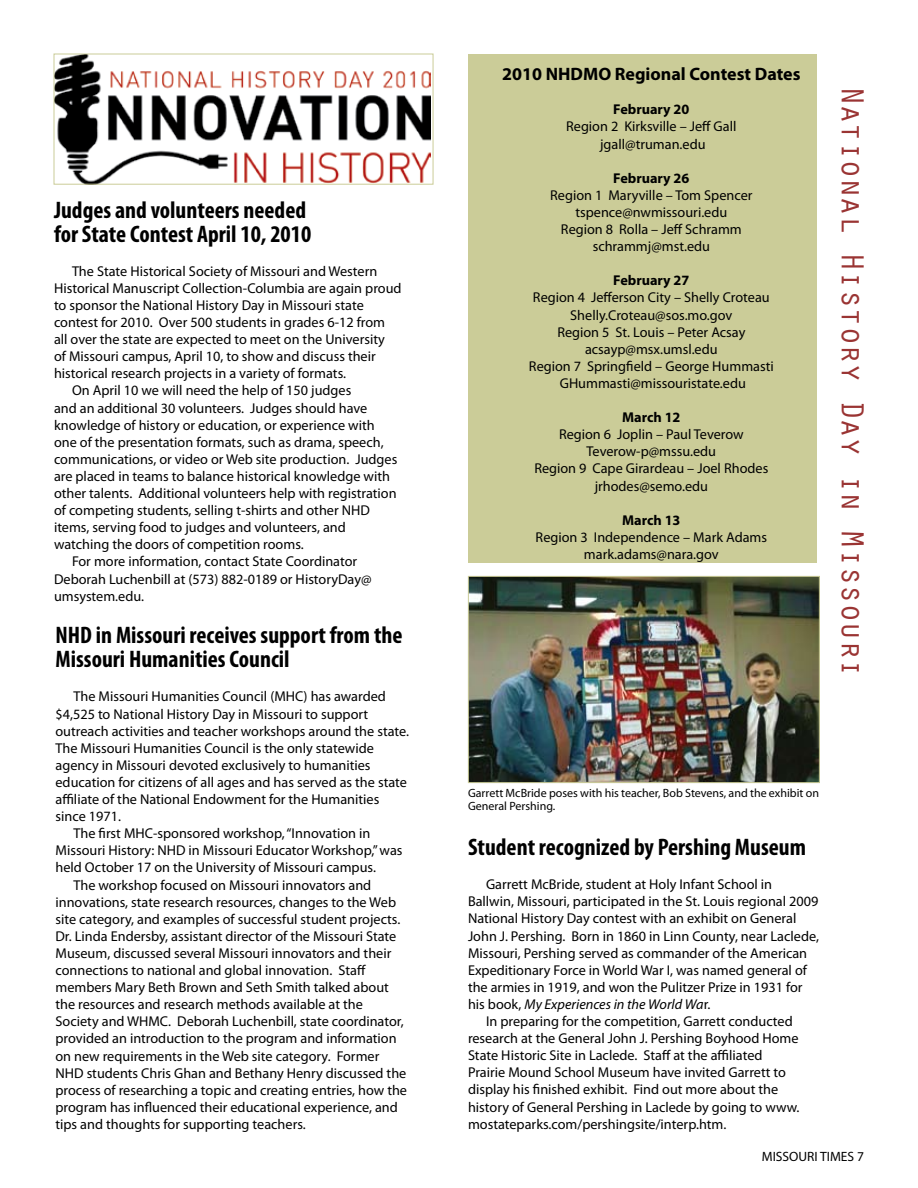
<style>
.page{position:relative;width:918px;height:1188px;background:#fff}
.page>*{position:absolute;margin:0;border:0;box-sizing:border-box;transform-origin:0 0}
.t1{font:33px "Orator Std";letter-spacing:-.04em;color:#9a3433}
.t2{font:700 condensed 24px/24px "Myriad Pro";color:#000}
.t3{font:700 18px "Myriad Pro";color:#000}
.t4{font:14.25px/17.1px "Myriad Pro";color:#000;text-align:center}
.t5{font:700 14.25px "Myriad Pro";color:#000}
.t6{font:italic 14.25px "Myriad Pro";color:#000}
.t7{font:13.5px "Myriad Pro";color:#000}
.t8{font:12px/13.5px "Myriad Pro";color:#000}
.s1{font-style:normal}
</style>
<div class="page">
<img style="left:56px;top:56px;width:375px;height:127px">
<div style="left:54px;top:54px;width:379px;height:131px;border:1px solid #cbcc98"></div>
<img style="left:470px;top:578px;width:348px;height:203px">
<div style="left:468px;top:576px;width:352px;height:207px;border:1px solid #cbcc98"></div>
<div style="left:468px;top:54px;width:349px;height:508px;background:#cbcc98"></div>
<h2 class="t2" style="left:54px;top:197px;width:259px">Judges and volunteers needed for State Contest April 10, 2010</h2>
<p class="t4" style="left:72px;top:262px;width:307px">The State Historical Society of Missouri and Western</p>
<p class="t4" style="left:54px;top:279px;width:349px">Historical Manuscript Collection-Columbia are again proud</p>
<p class="t4" style="left:54px;top:296px;width:311px">to sponsor the National History Day in Missouri state</p>
<p class="t4" style="left:54px;top:313px;width:333px">contest for 2010. Over 500 students in grades 6-12 from</p>
<p class="t4" style="left:54px;top:331px;width:332px">all over the state are expected to meet on the University</p>
<p class="t4" style="left:54px;top:348px;width:323px">of Missouri campus, April 10, to show and discuss their</p>
<p class="t4" style="left:54px;top:365px;width:294px">historical research projects in a variety of formats.</p>
<p class="t4" style="left:72px;top:382px;width:281px">On April 10 we will need the help of 150 judges</p>
<p class="t4" style="left:54px;top:399px;width:315px">and an additional 30 volunteers. Judges should have</p>
<p class="t4" style="left:54px;top:416px;width:322px">knowledge of history or education, or experience with</p>
<p class="t4" style="left:54px;top:433px;width:331px">one of the presentation formats, such as drama, speech,</p>
<p class="t4" style="left:54px;top:450px;width:345px">communications, or video or Web site production. Judges</p>
<p class="t4" style="left:54px;top:467px;width:338px">are placed in teams to balance historical knowledge with</p>
<p class="t4" style="left:54px;top:484px;width:344px">other talents. Additional volunteers help with registration</p>
<p class="t4" style="left:54px;top:502px;width:317px">of competing students, selling t-shirts and other NHD</p>
<p class="t4" style="left:54px;top:519px;width:293px">items, serving food to judges and volunteers, and</p>
<p class="t4" style="left:54px;top:536px;width:251px">watching the doors of competition rooms.</p>
<p class="t4" style="left:72px;top:553px;width:287px">For more information, contact State Coordinator</p>
<p class="t4" style="left:54px;top:570px;width:319px">Deborah Luchenbill at (573) 882-0189 or HistoryDay@</p>
<p class="t4" style="left:54px;top:587px;width:92px">umsystem.edu.</p>
<h2 class="t2" style="left:56px;top:623px;width:349px">NHD in Missouri receives support from the<br>Missouri Humanities Council</h2>
<p class="t4" style="left:74px;top:688px;width:314px">The Missouri Humanities Council (MHC) has awarded</p>
<p class="t4" style="left:56px;top:705px;width:314px">$4,525 to National History Day in Missouri to support</p>
<p class="t4" style="left:56px;top:722px;width:355px">outreach activities and teacher workshops around the state.</p>
<p class="t4" style="left:56px;top:739px;width:320px">The Missouri Humanities Council is the only statewide</p>
<p class="t4" style="left:56px;top:756px;width:317px">agency in Missouri devoted exclusively to humanities</p>
<p class="t4" style="left:56px;top:773px;width:353px">education for citizens of all ages and has served as the state</p>
<p class="t4" style="left:56px;top:790px;width:325px">affiliate of the National Endowment for the Humanities</p>
<p class="t4" style="left:56px;top:808px;width:67px">since 1971.</p>
<p class="t4" style="left:74px;top:825px;width:298px">The first MHC-sponsored workshop, “Innovation in</p>
<p class="t4" style="left:56px;top:842px;width:349px">Missouri History: NHD in Missouri Educator Workshop,” was</p>
<p class="t4" style="left:56px;top:859px;width:322px">held October 17 on the University of Missouri campus.</p>
<p class="t4" style="left:74px;top:876px;width:299px">The workshop focused on Missouri innovators and</p>
<p class="t4" style="left:56px;top:893px;width:342px">innovations, state research resources, changes to the Web</p>
<p class="t4" style="left:56px;top:910px;width:346px">site category, and examples of successful student projects.</p>
<p class="t4" style="left:56px;top:927px;width:342px">Dr. Linda Endersby, assistant director of the Missouri State</p>
<p class="t4" style="left:56px;top:944px;width:337px">Museum, discussed several Missouri innovators and their</p>
<p class="t4" style="left:56px;top:961px;width:312px">connections to national and global innovation. Staff</p>
<p class="t4" style="left:56px;top:979px;width:335px">members Mary Beth Brown and Seth Smith talked about</p>
<p class="t4" style="left:56px;top:996px;width:309px">the resources and research methods available at the</p>
<p class="t4" style="left:56px;top:1013px;width:350px">Society and WHMC. Deborah Luchenbill, state coordinator,</p>
<p class="t4" style="left:56px;top:1030px;width:343px">provided an introduction to the program and information</p>
<p class="t4" style="left:56px;top:1047px;width:325px">on new requirements in the Web site category. Former</p>
<p class="t4" style="left:56px;top:1064px;width:352px">NHD students Chris Ghan and Bethany Henry discussed the</p>
<p class="t4" style="left:56px;top:1081px;width:353px">process of researching a topic and creating entries, how the</p>
<p class="t4" style="left:56px;top:1098px;width:344px">program has influenced their educational experience, and</p>
<p class="t4" style="left:56px;top:1115px;width:252px">tips and thoughts for supporting teachers.</p>
<p class="t3" style="left:502px;top:62px;width:300px">2010 NHDMO Regional Contest Dates</p>
<p class="t5" style="left:613px;top:100px;width:78px">February 20</p>
<p class="t4" style="left:566px;top:118px;width:172px">Region 2 Kirksville – Jeff Gall jgall@truman.edu</p>
<p class="t5" style="left:613px;top:169px;width:78px">February 26</p>
<p class="t4" style="left:550px;top:186px;width:204px">Region 1 Maryville – Tom Spencer tspence@nwmissouri.edu<br>Region 8 Rolla – Jeff Schramm schrammj@mst.edu</p>
<p class="t5" style="left:613px;top:271px;width:78px">February 27</p>
<p class="t4" style="left:529px;top:289px;width:246px">Region 4 Jefferson City – Shelly Croteau<br>Shelly.Croteau@sos.mo.gov<br>Region 5 St. Louis – Peter Acsay acsayp@msx.umsl.edu<br>Region 7 Springfield – George Hummasti<br>GHummasti@missouristate.edu</p>
<p class="t5" style="left:622px;top:408px;width:60px">March 12</p>
<p class="t4" style="left:534px;top:426px;width:236px">Region 6 Joplin – Paul Teverow<br>Teverow-p@mssu.edu<br>Region 9 Cape Girardeau – Joel Rhodes jrhodes@semo.edu</p>
<p class="t5" style="left:622px;top:511px;width:60px">March 13</p>
<p class="t4" style="left:536px;top:528px;width:233px">Region 3 Independence – Mark Adams mark.adams@nara.gov</p>
<h1 class="t1" style="left:877px;top:86px;width:594px;rotate:90deg">National History Day in Missouri</h1>
<p class="t8" style="left:468px;top:786px;width:353px">Garrett McBride poses with his teacher, Bob Stevens, and the exhibit on<br>General Pershing.</p>
<h2 class="t2" style="left:468px;top:835px;width:340px">Student recognized by Pershing Museum</h2>
<p class="t4" style="left:486px;top:876px;width:288px">Garrett McBride, student at Holy Infant School in</p>
<p class="t4" style="left:468px;top:893px;width:352px">Ballwin, Missouri, participated in the St. Louis regional 2009</p>
<p class="t4" style="left:468px;top:910px;width:330px">National History Day contest with an exhibit on General</p>
<p class="t4" style="left:468px;top:927px;width:352px">John J. Pershing. Born in 1860 in Linn County, near Laclede,</p>
<p class="t4" style="left:468px;top:944px;width:341px">Missouri, Pershing served as commander of the American</p>
<p class="t4" style="left:468px;top:961px;width:341px">Expeditionary Force in World War I, was named general of</p>
<p class="t4" style="left:468px;top:978px;width:336px">the armies in 1919, and won the Pulitzer Prize in 1931 for</p>
<p class="t6" style="left:468px;top:995px;width:244px"><span class="s1">his book,</span> My Experiences in the World Wa<span class="s1">r.</span></p>
<p class="t4" style="left:486px;top:1012px;width:308px">In preparing for the competition, Garrett conducted</p>
<p class="t4" style="left:468px;top:1030px;width:332px">research at the General John J. Pershing Boyhood Home</p>
<p class="t4" style="left:468px;top:1047px;width:296px">State Historic Site in Laclede. Staff at the affiliated</p>
<p class="t4" style="left:468px;top:1064px;width:319px">Prairie Mound School Museum have invited Garrett to</p>
<p class="t4" style="left:468px;top:1081px;width:312px">display his finished exhibit. Find out more about the</p>
<p class="t4" style="left:468px;top:1098px;width:333px">history of General Pershing in Laclede by going to www.</p>
<p class="t4" style="left:468px;top:1115px;width:260px">mostateparks.com/pershingsite/interp.htm.</p>
<p class="t7" style="left:762px;top:1148px;width:104px">MISSOURI TIMES 7</p>
</div>
